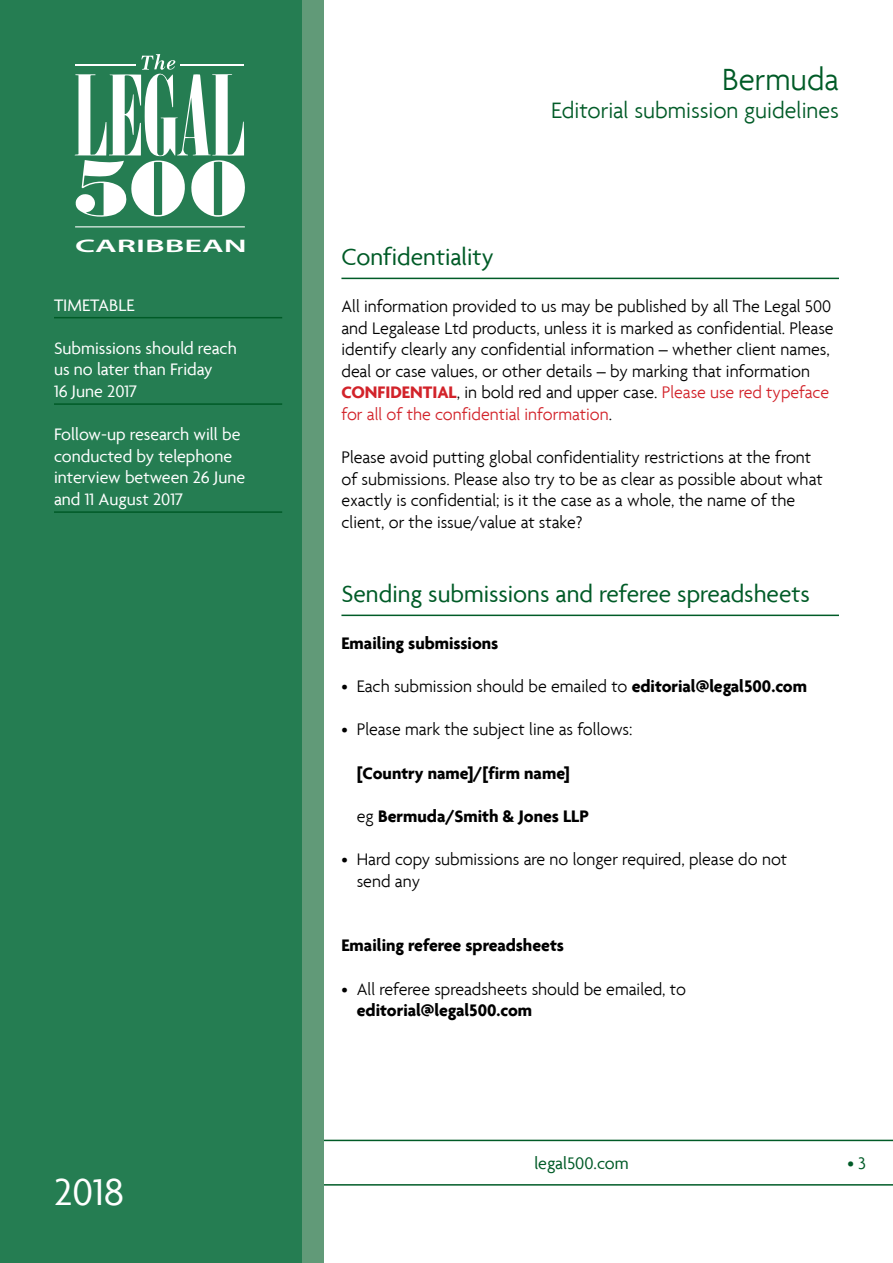
<style>
.page{position:relative;width:893px;height:1263px;background:#fff}
.page>*{position:absolute;margin:0;border:0;box-sizing:border-box;transform-origin:0 0}
.t1{font:40.5px "Agenda";color:#fff}
.t2{font:300 33px "Agenda";color:#005b27}
.t3{font:25.5px "Agenda";color:#005b27}
.t4{font:300 24px "Agenda";color:#005b27}
.t5{font:600 18.3px "Myriad Pro";color:#fff;scale:1.87 1}
.t6{font:300 18px/21.6px "Agenda";color:#000}
.t7{font:18px/21.6px "Agenda";color:#fff}
.t8{font:700 18px "Agenda";color:#000}
.t9{font:18px "Agenda";color:#005b27}
.s1{font-weight:700;color:#d2232a}
.s2{color:#d2232a}
.s3{font-weight:700}
.s4{font-weight:300}
</style>
<div class="page">
<svg style="left:323px;top:1140px;width:570px;height:45px"></svg>
<div style="left:0;top:0;width:323px;height:1263px;background:#619a78"></div>
<div style="left:0;top:0;width:302px;height:1263px;background:#257d52"></div>
<svg style="left:75px;top:54px;width:170px;height:163px"></svg>
<hr style="left:75px;top:64px;width:61px;height:1px;background:#fff">
<hr style="left:180px;top:64px;width:64px;height:1px;background:#fff">
<hr style="left:75px;top:226px;width:170px;height:1px;background:#fff">
<hr style="left:54px;top:317px;width:228px;height:1px;background:#005b27">
<hr style="left:54px;top:403px;width:228px;height:2px;background:#005b27">
<hr style="left:54px;top:511px;width:228px;height:2px;background:#005b27">
<hr style="left:341px;top:278px;width:498px;height:1px;background:#005b27">
<hr style="left:341px;top:615px;width:498px;height:1px;background:#005b27">
<p class="t5" style="left:75px;top:234px;width:93px">CARIBBEAN</p>
<p class="t7" style="left:54px;top:294px;width:82px">TIMETABLE</p>
<p class="t7" style="left:54px;top:337px;width:184px">Submissions should reach us no later than Friday<br>16 June 2017</p>
<p class="t7" style="left:54px;top:423px;width:193px">Follow-up research will be conducted by telephone interview between 26 June and 11 August 2017</p>
<h1 class="t1" style="left:54px;top:1168px;width:72px">2018</h1>
<h2 class="t2" style="left:722px;top:60px;width:118px">Bermuda</h2>
<h3 class="t4" style="left:551px;top:96px;width:289px">Editorial submission guidelines</h3>
<h3 class="t3" style="left:341px;top:241px;width:154px">Confidentiality</h3>
<p class="t6" style="left:341px;top:295px;width:494px">All information provided to us may be published by all The Legal 500 and Legalease Ltd products, unless it is marked as confidential. Please identify clearly any confidential information – whether client names, deal or case values, or other details – by marking that information <span class="s1">CONFIDENTIAL</span>, in bold red and upper case. <span class="s2">Please use red typeface for all of the confidential information</span>.</p>
<p class="t6" style="left:341px;top:446px;width:483px">Please avoid putting global confidentiality restrictions at the front of submissions. Please also try to be as clear as possible about what exactly is confidential; is it the case as a whole, the name of the client, or the issue/value at stake?</p>
<h3 class="t3" style="left:341px;top:578px;width:470px">Sending submissions and referee spreadsheets</h3>
<p class="t8" style="left:341px;top:632px;width:158px">Emailing submissions</p>
<p class="t6" style="left:341px;top:675px;width:467px">• Each submission should be emailed to <span class="s3">editorial@legal500.com</span></p>
<p class="t6" style="left:341px;top:718px;width:293px">• Please mark the subject line as follows:</p>
<p class="t8" style="left:357px;top:762px;width:215px">[Country name]/[firm name]</p>
<p class="t8" style="left:357px;top:805px;width:234px"><span class="s4">eg</span> Bermuda/Smith &amp; Jones LLP</p>
<p class="t6" style="left:357px;top:848px;width:432px;text-indent:-15px">• Hard copy submissions are no longer required, please do not send any</p>
<p class="t8" style="left:341px;top:934px;width:224px">Emailing referee spreadsheets</p>
<p class="t6" style="left:341px;top:978px;width:346px">• All referee spreadsheets should be emailed, to</p>
<p class="t8" style="left:357px;top:999px;width:177px">editorial@legal500.com</p>
<p class="t9" style="left:534px;top:1152px;width:96px">legal500.com</p>
<p class="t9" style="left:847px;top:1152px;width:20px">•3</p>
</div>
